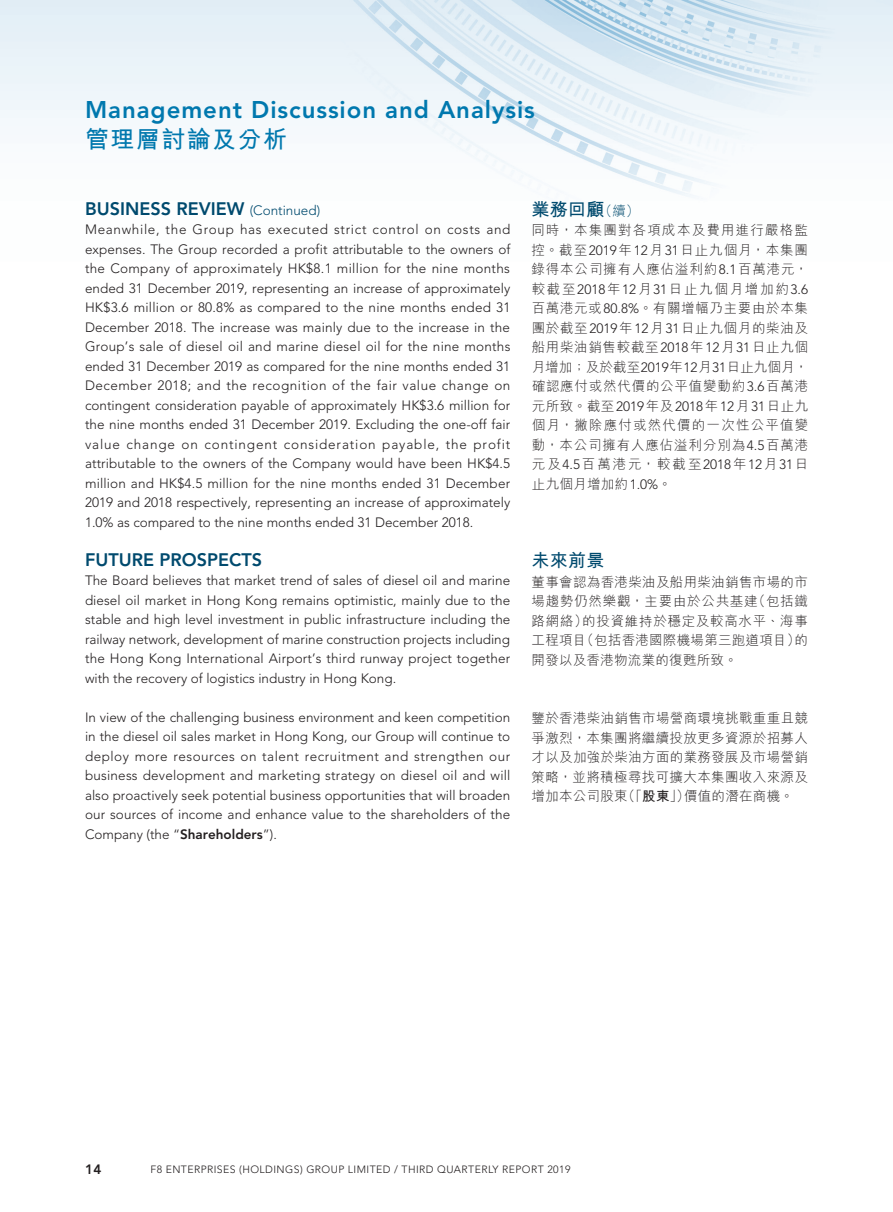
<style>
.page{position:relative;width:893px;height:1212px;background:#fff}
.page>*{position:absolute;margin:0;border:0;box-sizing:border-box;transform-origin:0 0}
.t1{font:800 24px "Avenir LT Std";letter-spacing:.04em;color:#0078ae}
.t2{font:700 24px "M Hei HK";letter-spacing:.06em;color:#0078ae}
.t3{font:800 18px "Avenir LT Std";color:#004a6e}
.t4{font:700 18px "M Hei HK";letter-spacing:.02em;color:#004a6e}
.t5{font:300 13.5px/19.5px "Avenir LT Std";color:#231f20;text-align:justify}
.t6{font:300 13.5px/19.5px "M Hei HK";letter-spacing:.025em;color:#231f20;text-align:justify}
.t7{font:800 13.5px "Avenir LT Std";color:#231f20}
.t8{font:300 10.5px "Avenir LT Std";letter-spacing:.04em;color:#231f20}
.s1{font-weight:300;font-size:13.5px}
.s2{font-weight:800}
.s3{font-family:"Avenir LT Std"}
.s4{font-weight:700}
</style>
<div class="page">
<img style="left:0;top:0;width:893px;height:198px">
<h1 class="t1" style="left:85px;top:95px;width:451px">Management Discussion and Analysis</h1>
<h1 class="t2" style="left:85px;top:121px;width:204px">管理層討論及分析</h1>
<h2 class="t3" style="left:85px;top:198px;width:237px">BUSINESS REVIEW <span class="s1">(Continued)</span></h2>
<p class="t5" style="left:85px;top:220px;width:427px">Meanwhile, the Group has executed strict control on costs and expenses. The Group recorded a profit attributable to the owners of the Company of approximately HK$8.1 million for the nine months ended 31 December 2019, representing an increase of approximately HK$3.6 million or 80.8% as compared to the nine months ended 31<br>December 2018. The increase was mainly due to the increase in the Group’s sale of diesel oil and marine diesel oil for the nine months ended 31 December 2019 as compared for the nine months ended 31<br>December 2018; and the recognition of the fair value change on contingent consideration payable of approximately HK$3.6 million for the nine months ended 31 December 2019. Excluding the one-off fair value change on contingent consideration payable, the profit attributable to the owners of the Company would have been HK$4.5 million and HK$4.5 million for the nine months ended 31 December 2019 and 2018 respectively, representing an increase of approximately 1.0% as compared to the nine months ended 31 December 2018.</p>
<h2 class="t3" style="left:85px;top:549px;width:178px">FUTURE PROSPECTS</h2>
<p class="t5" style="left:85px;top:571px;width:427px">The Board believes that market trend of sales of diesel oil and marine diesel oil market in Hong Kong remains optimistic, mainly due to the stable and high level investment in public infrastructure including the railway network, development of marine construction projects including the Hong Kong International Airport’s third runway project together with the recovery of logistics industry in Hong Kong.</p>
<p class="t5" style="left:85px;top:707px;width:427px">In view of the challenging business environment and keen competition in the diesel oil sales market in Hong Kong, our Group will continue to deploy more resources on talent recruitment and strengthen our business development and marketing strategy on diesel oil and will also proactively seek potential business opportunities that will broaden our sources of income and enhance value to the shareholders of the Company (the “<span class="s2">Shareholders</span>”).</p>
<h2 class="t4" style="left:531px;top:196px;width:109px">業務回顧<span class="s1">（續）</span></h2>
<p class="t6" style="left:531px;top:220px;width:278px">同時，本集團對各項成本及費用進行嚴格監控。截至<span class="s3">2019</span>年<span class="s3">12</span>月<span class="s3">31</span>日止九個月，本集團錄得本公司擁有人應佔溢利約<span class="s3">8.1</span>百萬港元，較截至<span class="s3">2018</span>年<span class="s3">12</span>月<span class="s3">31</span>日止九個月增加約<span class="s3">3.6</span>百萬港元或<span class="s3">80.8%</span>。有關增幅乃主要由於本集團於截至<span class="s3">2019</span>年<span class="s3">12</span>月<span class="s3">31</span>日止九個月的柴油及船用柴油銷售較截至<span class="s3">2018</span>年<span class="s3">12</span>月<span class="s3">31</span>日止九個月增加；及於截至<span class="s3">2019</span>年<span class="s3">12</span>月<span class="s3">31</span>日止九個月，確認應付或然代價的公平值變動約<span class="s3">3.6</span>百萬港元所致。截至<span class="s3">2019</span>年及<span class="s3">2018</span>年<span class="s3">12</span>月<span class="s3">31</span>日止九個月，撇除應付或然代價的一次性公平值變動，本公司擁有人應佔溢利分別為<span class="s3">4.5</span>百萬港元及<span class="s3">4.5</span>百萬港元，較截至<span class="s3">2018</span>年<span class="s3">12</span>月<span class="s3">31</span>日止九個月增加約<span class="s3">1.0%</span>。</p>
<h2 class="t4" style="left:531px;top:547px;width:75px">未來前景</h2>
<p class="t6" style="left:531px;top:572px;width:278px">董事會認為香港柴油及船用柴油銷售市場的市場趨勢仍然樂觀，主要由於公共基建（包括鐵路網絡）的投資維持於穩定及較高水平、海事工程項目（包括香港國際機場第三跑道項目）的開發以及香港物流業的復甦所致。</p>
<p class="t6" style="left:531px;top:708px;width:278px">鑒於香港柴油銷售市場營商環境挑戰重重且競爭激烈，本集團將繼續投放更多資源於招募人才以及加強於柴油方面的業務發展及市場營銷策略，並將積極尋找可擴大本集團收入來源及增加本公司股東（「<span class="s4">股東</span>」）價值的潛在商機。</p>
<p class="t7" style="left:85px;top:1161px;width:18px">14</p>
<p class="t8" style="left:150px;top:1163px;width:422px">F8 ENTERPRISES (HOLDINGS) GROUP LIMITED / THIRD QUARTERLY REPORT 2019</p>
</div>
